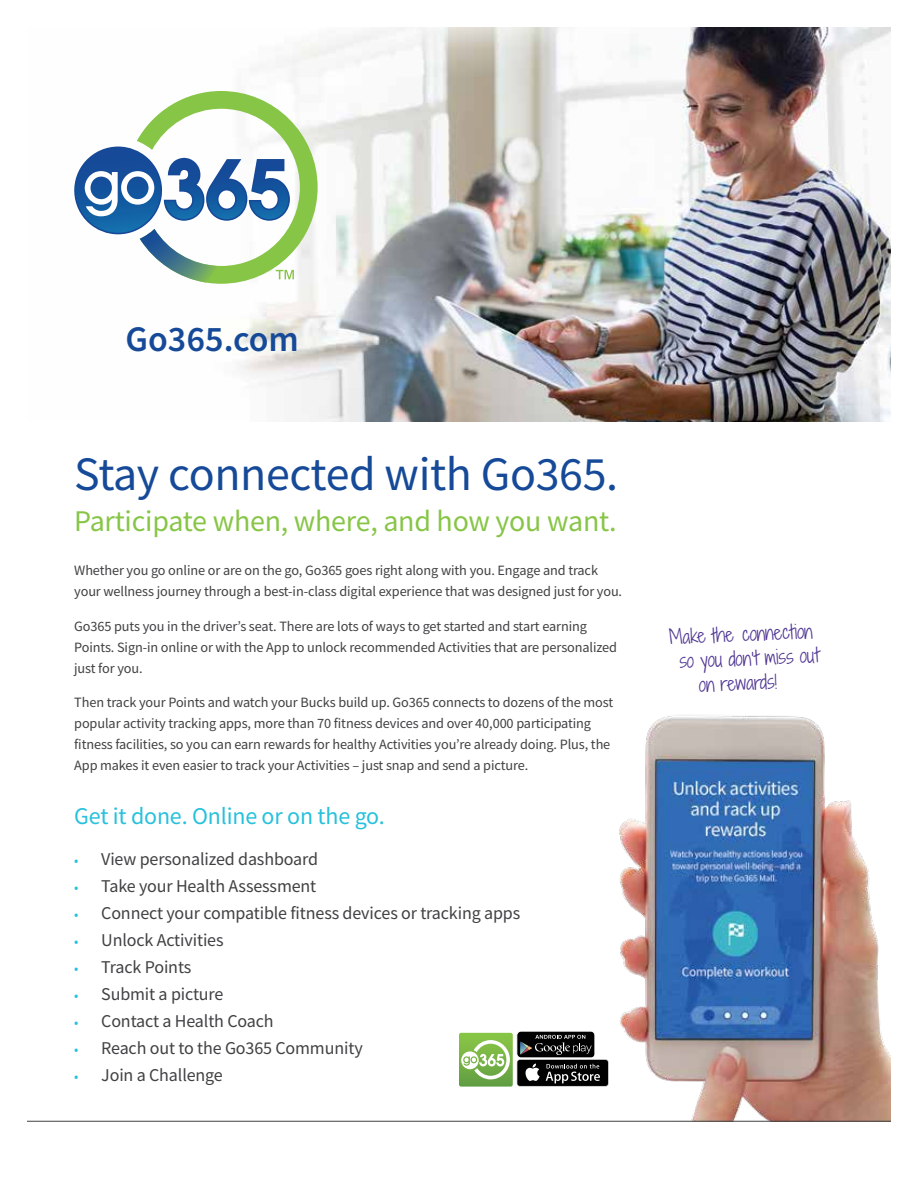
<style>
.page{position:relative;width:918px;height:1188px;background:#fff}
.page>*{position:absolute;margin:0;border:0;box-sizing:border-box;transform-origin:0 0}
.t1{font:48px "Source Sans Pro";letter-spacing:-.01em;color:#164a98}
.t2{font:600 36px "Source Sans Pro";color:#164a98}
.t3{font:30px "Source Sans Pro";letter-spacing:-.01em;color:#87c546}
.t4{font:24px "Source Sans Pro";letter-spacing:-.01em;color:#27c1dc}
.t5{font:18.45px "Shadows Into Light Two";color:#4d3492}
.t6{font:18px "Source Sans Pro";letter-spacing:-.01em;color:#414042}
.t7{font:14.25px/21px "Source Sans Pro";letter-spacing:-.01em;color:#414042}
.s1{font-size:14.25px;color:#27c1dc}
</style>
<div class="page">
<img style="left:604px;top:715px;width:287px;height:406px">
<img style="left:237px;top:27px;width:654px;height:395px">
<hr style="left:27px;top:1121px;width:864px;height:1px;background:#414042">
<div style="left:517px;top:1031px;width:78px;height:27px;background:#010101;border-radius:4px"></div>
<div style="left:517px;top:1031px;width:78px;height:27px;border:1px solid #fff;border-radius:4px"></div>
<svg style="left:520px;top:1035px;width:72px;height:20px"></svg>
<div style="left:517px;top:1059px;width:92px;height:28px;background:#b1b4b6;border-radius:3px"></div>
<div style="left:517px;top:1060px;width:91px;height:26px;background:#010101;border-radius:3px"></div>
<svg style="left:525px;top:1064px;width:15px;height:17px"></svg>
<svg style="left:546px;top:1064px;width:54px;height:19px"></svg>
<svg style="left:459px;top:1033px;width:54px;height:54px"></svg>
<svg style="left:74px;top:91px;width:244px;height:193px"></svg>
<h2 class="t2" style="left:125px;top:315px;width:175px">Go365.com</h2>
<h1 class="t1" style="left:74px;top:444px;width:545px">Stay connected with Go365.</h1>
<h3 class="t3" style="left:74px;top:502px;width:544px">Participate when, where, and how you want.</h3>
<p class="t7" style="left:74px;top:560px;width:549px">Whether you go online or are on the go, Go365 goes right along with you. Engage and track your wellness journey through a best-in-class digital experience that was designed just for you.</p>
<p class="t7" style="left:74px;top:615px;width:544px">Go365 puts you in the driver’s seat. There are lots of ways to get started and start earning<br>Points. Sign-in online or with the App to unlock recommended Activities that are personalized just for you.</p>
<p class="t7" style="left:74px;top:692px;width:541px">Then track your Points and watch your Bucks build up. Go365 connects to dozens of the most popular activity tracking apps, more than 70 fitness devices and over 40,000 participating fitness facilities, so you can earn rewards for healthy Activities you’re already doing. Plus, the App makes it even easier to track your Activities – just snap and send a picture.</p>
<h3 class="t4" style="left:74px;top:801px;width:312px">Get it done. Online or on the go.</h3>
<p class="t6" style="left:74px;top:847px;width:245px"><span class="s1">•</span> View personalized dashboard</p>
<p class="t6" style="left:74px;top:874px;width:244px"><span class="s1">•</span> Take your Health Assessment</p>
<p class="t6" style="left:74px;top:901px;width:448px"><span class="s1">•</span> Connect your compatible fitness devices or tracking apps</p>
<p class="t6" style="left:74px;top:928px;width:151px"><span class="s1">•</span> Unlock Activities</p>
<p class="t6" style="left:74px;top:955px;width:119px"><span class="s1">•</span> Track Points</p>
<p class="t6" style="left:74px;top:982px;width:151px"><span class="s1">•</span> Submit a picture</p>
<p class="t6" style="left:74px;top:1009px;width:201px"><span class="s1">•</span> Contact a Health Coach</p>
<p class="t6" style="left:74px;top:1036px;width:290px"><span class="s1">•</span> Reach out to the Go365 Community</p>
<p class="t6" style="left:74px;top:1063px;width:150px"><span class="s1">•</span> Join a Challenge</p>
<p class="t5" style="left:668px;top:625px;width:145px;rotate:-3deg">Make the connection</p>
<p class="t5" style="left:679px;top:648px;width:142px;rotate:-3deg">so you don’t miss out</p>
<p class="t5" style="left:698px;top:672px;width:80px;rotate:-3deg">on rewards!</p>
</div>
